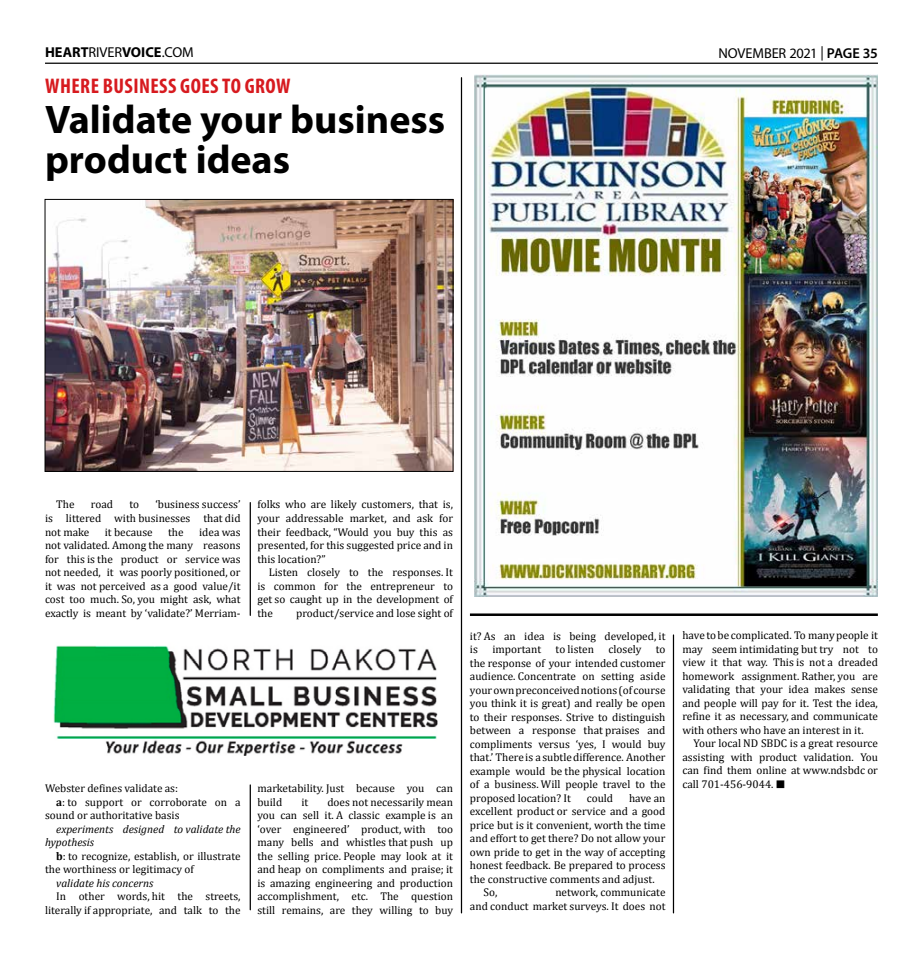
<style>
.page{position:relative;width:923px;height:968px;background:#fff}
.page>*{position:absolute;margin:0;border:0;box-sizing:border-box;transform-origin:0 0}
.t1{font:700 40px/40px "Myriad Pro";color:#000}
.t2{font:700 condensed 21.25px "Myriad Pro";letter-spacing:.02em;color:#d71a1f}
.t3{font:700 14.38px "Myriad Pro";letter-spacing:.005em;color:#000}
.t4{font:14.38px "Myriad Pro";letter-spacing:-.01em;color:#000}
.t5{font:11.25px/13.5px "Cambria";color:#000;text-align:justify}
.t6{font:italic 11.25px/13.5px "Cambria";color:#000}
.s1{font-weight:400}
.s2{font-weight:600}
.s3{font-weight:700}
</style>
<div class="page">
<hr style="left:45px;top:63px;width:833px;height:1px;background:#000">
<img style="left:474px;top:75px;width:404px;height:521px">
<hr style="left:250px;top:502px;width:1px;height:113px;background:#000">
<hr style="left:250px;top:785px;width:1px;height:124px;background:#000">
<hr style="left:461px;top:78px;width:1px;height:834px;background:#000">
<hr style="left:673px;top:635px;width:1px;height:277px;background:#000">
<img style="left:53px;top:645px;width:385px;height:111px">
<img style="left:47px;top:201px;width:404px;height:269px">
<div style="left:45px;top:199px;width:408px;height:273px;border:1px solid #000"></div>
<hr style="left:470px;top:613px;width:407px;height:3px;background:#000">
<p class="t3" style="left:45px;top:43px;width:150px">HEART<span class="s1">RIVER</span>VOICE<span class="s1">.COM</span></p>
<p class="t4" style="left:718px;top:44px;width:161px">NOVEMBER 2021 | <span class="s2">PAGE 35</span></p>
<h2 class="t2" style="left:45px;top:73px;width:247px">WHERE BUSINESS GOES TO GROW</h2>
<h1 class="t1" style="left:45px;top:98px;width:402px">Validate your business product ideas</h1>
<p class="t5" style="left:45px;top:498px;width:197px;text-indent:110px">‘business success’ is littered with businesses that did not make</p>
<p class="t5" style="left:56px;top:498px;width:20px">The</p>
<p class="t5" style="left:91px;top:498px;width:24px">road</p>
<p class="t5" style="left:129px;top:498px;width:11px">to</p>
<p class="t5" style="left:45px;top:525px;width:197px;text-indent:154px">idea was not validated. Among the many reasons for this is the product or service was not needed, it was poorly positioned, or it was not perceived as a good value/it cost too much. So, you might ask, what exactly is meant by ‘validate?’ Merriam-</p>
<p class="t5" style="left:105px;top:525px;width:49px">it because</p>
<p class="t5" style="left:168px;top:525px;width:17px">the</p>
<p class="t5" style="left:45px;top:781px;width:134px">Webster defines validate as:</p>
<p class="t5" style="left:56px;top:795px;width:186px"><span class="s3">a</span>: to support or corroborate on a</p>
<p class="t5" style="left:45px;top:808px;width:136px">sound or authoritative basis</p>
<p class="t6" style="left:45px;top:821px;width:197px;text-indent:11px">experiments designed to validate the hypothesis</p>
<p class="t5" style="left:45px;top:849px;width:197px;text-indent:11px"><span class="s3">b</span>: to recognize, establish, or illustrate the worthiness or legitimacy of</p>
<p class="t6" style="left:56px;top:875px;width:99px">validate his concerns</p>
<p class="t5" style="left:45px;top:889px;width:197px;text-align:right">In other words, hit the streets, literally if appropriate, and talk to the</p>
<p class="t5" style="left:257px;top:498px;width:197px">folks who are likely customers, that is, your addressable market, and ask for their feedback, “Would you buy this as presented, for this suggested price and in this location?”</p>
<p class="t5" style="left:257px;top:565px;width:197px;text-indent:11px">Listen closely to the responses. It is common for the entrepreneur to get so caught up in the development of the</p>
<p class="t5" style="left:296px;top:606px;width:158px">product/service and lose sight of</p>
<p class="t5" style="left:257px;top:781px;width:197px">marketability. Just because you can build</p>
<p class="t5" style="left:257px;top:795px;width:197px;text-indent:70px">does not necessarily mean you can sell it. A classic example is an ‘over engineered’ product, with too many bells and whistles that push up the selling price. People may look at it and heap on compliments and praise; it is amazing engineering and production accomplishment, etc. The question still remains, are they willing to buy</p>
<p class="t5" style="left:301px;top:795px;width:8px">it</p>
<p class="t5" style="left:470px;top:629px;width:197px">it? As an idea is being developed, it is</p>
<p class="t5" style="left:492px;top:642px;width:50px">important</p>
<p class="t5" style="left:555px;top:642px;width:40px">to listen</p>
<p class="t5" style="left:608px;top:642px;width:34px">closely</p>
<p class="t5" style="left:470px;top:642px;width:197px;text-indent:186px">to the response of your intended customer audience. Concentrate on setting aside your own preconceived notions (of course you think it is great) and really be open to their responses. Strive to distinguish between a response that praises and compliments versus ‘yes, I would buy that.’ There is a subtle difference. Another example would be the physical location of a business. Will people travel to the proposed location? It</p>
<p class="t5" style="left:586px;top:791px;width:28px">could</p>
<p class="t5" style="left:629px;top:791px;width:38px">have an</p>
<p class="t5" style="left:470px;top:804px;width:197px">excellent product or service and a good</p>
<p class="t5" style="left:470px;top:818px;width:197px">price but is it convenient, worth the time</p>
<p class="t5" style="left:470px;top:831px;width:197px">and effort to get there? Do not allow your</p>
<p class="t5" style="left:470px;top:845px;width:197px">own pride to get in the way of accepting</p>
<p class="t5" style="left:470px;top:858px;width:197px">honest feedback. Be prepared to process</p>
<p class="t5" style="left:470px;top:872px;width:186px">the constructive comments and adjust.</p>
<p class="t5" style="left:483px;top:885px;width:15px">So,</p>
<p class="t5" style="left:470px;top:885px;width:197px;text-align:right">network, communicate<br>and conduct market surveys. It does not</p>
<p class="t5" style="left:682px;top:628px;width:197px">have to be complicated. To many people it may seem intimidating but try not to view it that way. This is not a dreaded homework assignment. Rather, you are validating that your idea makes sense and people will pay for it. Test the idea, refine it as necessary, and communicate with others who have an interest in it.</p>
<p class="t5" style="left:682px;top:736px;width:197px;text-indent:11px">Your local ND SBDC is a great resource assisting with product validation. You can find them online at www.ndsbdc or call 701-456-9044. █</p>
</div>
